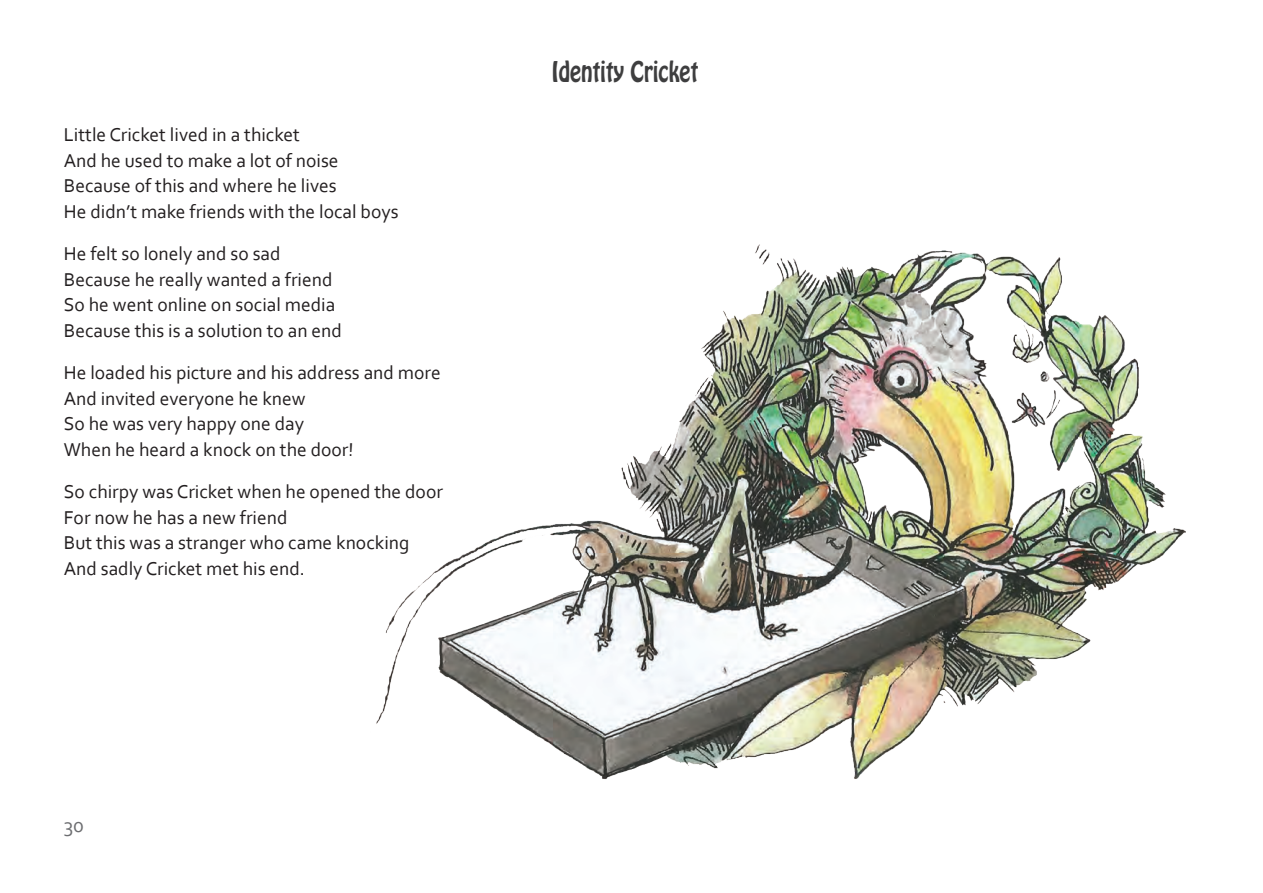
<style>
.page{position:relative;width:1263px;height:893px;background:#fff}
.page>*{position:absolute;margin:0;border:0;box-sizing:border-box;transform-origin:0 0}
.t1{font:25.2px "Hobo Std";color:#3e3e3f;scale:.83 1}
.t2{font:21px "Corbel";color:#6c6d70}
.t3{font:19.5px/25.5px "Corbel";color:#231f20}
</style>
<div class="page">
<img style="left:376px;top:244px;width:810px;height:535px">
<p class="t3" style="left:64px;top:122px;width:336px">Little Cricket lived in a thicket<br>And he used to make a lot of noise Because of this and where he lives<br>He didn’t make friends with the local boys</p>
<p class="t3" style="left:64px;top:241px;width:280px">He felt so lonely and so sad<br>Because he really wanted a friend<br>So he went online on social media<br>Because this is a solution to an end</p>
<p class="t3" style="left:64px;top:360px;width:378px">He loaded his picture and his address and more<br>And invited everyone he knew<br>So he was very happy one day<br>When he heard a knock on the door!</p>
<p class="t3" style="left:64px;top:479px;width:381px">So chirpy was Cricket when he opened the door For now he has a new friend<br>But this was a stranger who came knocking And sadly Cricket met his end.</p>
<p class="t2" style="left:64px;top:812px;width:22px">30</p>
<p class="t1" style="left:552px;top:54px;width:178px">Identity Cricket</p>
</div>
